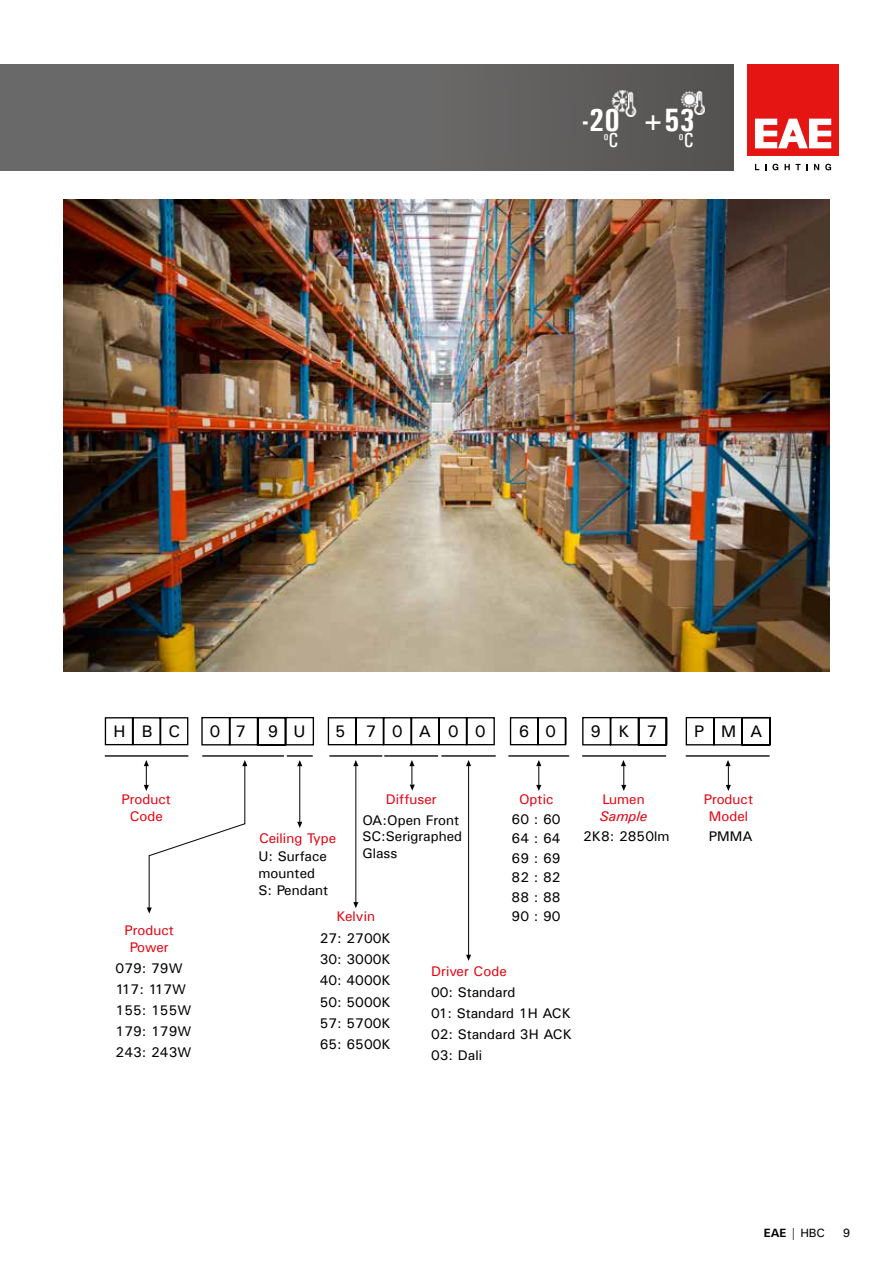
<style>
.page{position:relative;width:893px;height:1263px;background:#fff}
.page>*{position:absolute;margin:0;border:0;box-sizing:border-box;transform-origin:0 0}
.t1{font:700 32.4px "Univers Condensed";color:#fff}
.t2{font:16.8px "Univers";color:#000}
.t3{font:13.95px/21px "Univers";color:#000}
.t4{font:13.95px/16.8px "Univers";color:#e30613;text-align:center}
.t5{font:italic 13.95px "Univers";color:#e30613}
.t6{font:12px "Univers";color:#000}
.t7{font:11.85px "Univers Condensed";color:#fff}
.s1{font-size:20.25px}
.s2{font-weight:700}
</style>
<div class="page">
<div style="left:0;top:65px;width:733px;height:105px;background:linear-gradient(to right,#6f6f6f,#5b5a58)"></div>
<img style="left:63px;top:200px;width:767px;height:472px">
<svg style="left:353px;top:760px;width:5px;height:6px"></svg>
<svg style="left:353px;top:902px;width:5px;height:6px"></svg>
<hr style="left:582px;top:755px;width:84px;height:2px;background:#000">
<hr style="left:686px;top:755px;width:84px;height:2px;background:#000">
<hr style="left:202px;top:755px;width:82px;height:2px;background:#000">
<hr style="left:105px;top:755px;width:83px;height:2px;background:#000">
<hr style="left:329px;top:755px;width:53px;height:2px;background:#000">
<hr style="left:287px;top:755px;width:26px;height:2px;background:#000">
<hr style="left:384px;top:755px;width:54px;height:2px;background:#000">
<hr style="left:441px;top:755px;width:55px;height:2px;background:#000">
<hr style="left:508px;top:755px;width:61px;height:2px;background:#000">
<svg style="left:409px;top:760px;width:6px;height:31px"></svg>
<svg style="left:536px;top:760px;width:5px;height:31px"></svg>
<svg style="left:621px;top:760px;width:5px;height:31px"></svg>
<svg style="left:725px;top:760px;width:6px;height:31px"></svg>
<svg style="left:297px;top:760px;width:5px;height:6px"></svg>
<svg style="left:297px;top:822px;width:5px;height:6px"></svg>
<hr style="left:299px;top:764px;width:1px;height:59px;background:#000">
<hr style="left:355px;top:764px;width:1px;height:141px;background:#000">
<svg style="left:466px;top:760px;width:5px;height:6px"></svg>
<svg style="left:466px;top:955px;width:5px;height:6px"></svg>
<hr style="left:468px;top:763px;width:1px;height:192px;background:#000">
<svg style="left:144px;top:760px;width:103px;height:153px"></svg>
<svg style="left:104px;top:717px;width:85px;height:29px"></svg>
<svg style="left:201px;top:716px;width:113px;height:30px"></svg>
<svg style="left:327px;top:717px;width:168px;height:29px"></svg>
<svg style="left:509px;top:717px;width:58px;height:29px"></svg>
<svg style="left:582px;top:716px;width:86px;height:30px"></svg>
<svg style="left:685px;top:716px;width:86px;height:30px"></svg>
<img style="left:680px;top:89px;width:24px;height:26px">
<img style="left:612px;top:91px;width:24px;height:25px">
<svg style="left:755px;top:164px;width:4px;height:6px"></svg>
<svg style="left:772px;top:164px;width:6px;height:6px"></svg>
<svg style="left:785px;top:164px;width:15px;height:6px"></svg>
<svg style="left:806px;top:164px;width:2px;height:6px"></svg>
<svg style="left:814px;top:164px;width:5px;height:6px"></svg>
<svg style="left:825px;top:164px;width:6px;height:6px"></svg>
<div style="left:747px;top:65px;width:92px;height:91px;background:#e41513"></div>
<svg style="left:755px;top:119px;width:76px;height:29px"></svg>
<h1 class="t1" style="left:582px;top:100px;width:40px">-20</h1>
<p class="t7" style="left:604px;top:129px;width:16px">o<span class="s1">C</span></p>
<h1 class="t1" style="left:643px;top:100px;width:54px">+53</h1>
<p class="t7" style="left:679px;top:129px;width:16px">o<span class="s1">C</span></p>
<p class="t2" style="left:114px;top:721px;width:68px">H B C</p>
<p class="t2" style="left:210px;top:721px;width:38px">0 7</p>
<p class="t2" style="left:268px;top:721px;width:39px">9 U</p>
<p class="t2" style="left:335px;top:721px;width:152px">5 7 0 A 0 0</p>
<p class="t2" style="left:519px;top:721px;width:39px">6 0</p>
<p class="t2" style="left:591px;top:721px;width:68px">9 K 7</p>
<p class="t2" style="left:694px;top:721px;width:70px">P M A</p>
<p class="t4" style="left:519px;top:791px;width:36px">Optic</p>
<p class="t4" style="left:386px;top:791px;width:53px">Diffuser</p>
<p class="t4" style="left:122px;top:791px;width:51px">Product<br>Code</p>
<p class="t4" style="left:602px;top:791px;width:44px">Lumen</p>
<p class="t4" style="left:704px;top:791px;width:51px">Product<br>Model</p>
<p class="t5" style="left:600px;top:808px;width:49px">Sample</p>
<p class="t3" style="left:512px;top:809px;width:50px;line-height:19.5px;text-align:justify">60 : 60<br>64 : 64<br>69 : 69<br>82 : 82<br>88 : 88<br>90 : 90</p>
<p class="t3" style="left:362px;top:811px;width:101px;line-height:16.8px">OA:Open Front<br>SC:Serigraphed<br>Glass</p>
<p class="t3" style="left:583px;top:825px;width:88px">2K8: 2850lm</p>
<p class="t3" style="left:709px;top:825px;width:45px">PMMA</p>
<p class="t4" style="left:259px;top:829px;width:79px">Ceiling Type</p>
<p class="t3" style="left:259px;top:847px;width:71px;line-height:16.8px">U: Surface mounted<br>S: Pendant</p>
<p class="t4" style="left:337px;top:908px;width:40px">Kelvin</p>
<p class="t4" style="left:125px;top:921px;width:51px">Product<br>Power</p>
<p class="t3" style="left:116px;top:958px;width:77px">079: 79W<br>117: 117W<br>155: 155W<br>179: 179W<br>243: 243W</p>
<p class="t3" style="left:320px;top:927px;width:73px;text-align:justify">27: 2700K 30: 3000K 40: 4000K 50: 5000K 57: 5700K 65: 6500K</p>
<p class="t4" style="left:431px;top:962px;width:77px">Driver Code</p>
<p class="t3" style="left:431px;top:981px;width:142px">00: Standard<br>01: Standard 1H ACK<br>02: Standard 3H ACK<br>03: Dali</p>
<p class="t6" style="left:764px;top:1225px;width:63px"><span class="s2">EAE</span> | HBC</p>
<p class="t6" style="left:843px;top:1225px;width:9px">9</p>
</div>
